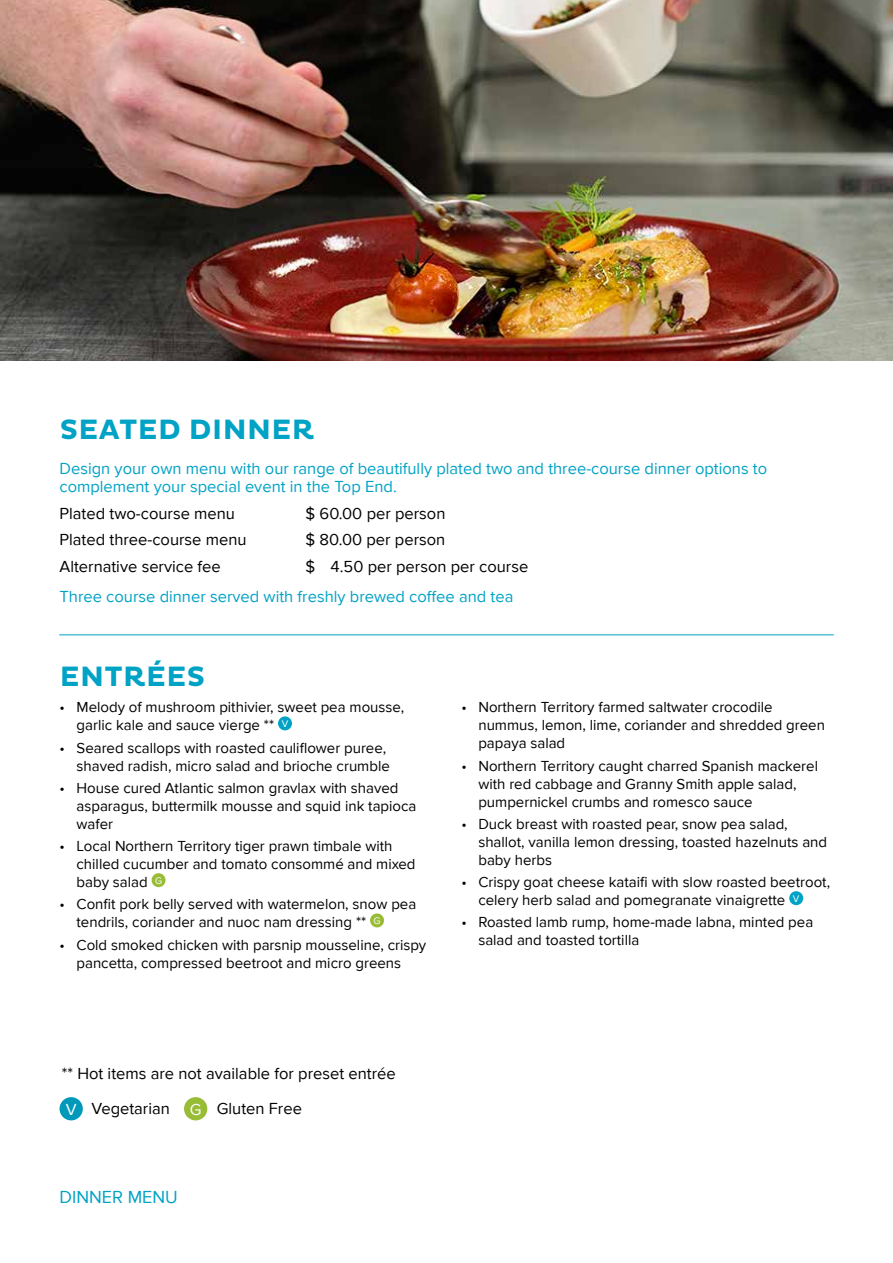
<style>
.page{position:relative;width:893px;height:1263px;background:#fff}
.page>*{position:absolute;margin:0;border:0;box-sizing:border-box;transform-origin:0 0}
.t1{font:700 28.5px "Pluto";letter-spacing:.015em;color:#00a2c5}
.t2{font:18px "Proxima Nova";color:#00a2c5}
.t3{font:16.5px "Proxima Nova";color:#000}
.t4{font:16.5px/18px "Proxima Nova";color:#00a2c5}
.t5{font:15px/18px "Proxima Nova";color:#000}
.s1{color:#fff}
</style>
<div class="page">
<img style="left:0;top:0;width:893px;height:361px">
<div style="left:278px;top:716px;width:14px;height:14px;background:#00a2c5;border-radius:50%"></div>
<div style="left:152px;top:873px;width:14px;height:14px;background:#98bc35;border-radius:50%"></div>
<div style="left:370px;top:913px;width:14px;height:14px;background:#98bc35;border-radius:50%"></div>
<div style="left:789px;top:891px;width:14px;height:14px;background:#00a2c5;border-radius:50%"></div>
<hr style="left:60px;top:634px;width:773px;height:1px;background:#00a2c5">
<div style="left:60px;top:1097px;width:23px;height:23px;background:#0099ba;border-radius:50%"></div>
<div style="left:184px;top:1097px;width:23px;height:23px;background:#98bc35;border-radius:50%"></div>
<h1 class="t1" style="left:60px;top:413px;width:256px">SEATED DINNER</h1>
<p class="t4" style="left:60px;top:460px;width:709px">Design your own menu with our range of beautifully plated two and three-course dinner options to complement your special event in the Top End.</p>
<p class="t3" style="left:60px;top:504px;width:177px">Plated two-course menu</p>
<p class="t3" style="left:306px;top:504px;width:141px">$ 60.00 per person</p>
<p class="t3" style="left:60px;top:530px;width:189px">Plated three-course menu</p>
<p class="t3" style="left:306px;top:530px;width:141px">$ 80.00 per person</p>
<p class="t3" style="left:60px;top:557px;width:163px">Alternative service fee</p>
<p class="t3" style="left:306px;top:557px;width:224px">$ 4.50 per person per course</p>
<p class="t4" style="left:60px;top:588px;width:455px">Three course dinner served with freshly brewed coffee and tea</p>
<h1 class="t1" style="left:60px;top:660px;width:147px">ENTRÉES</h1>
<p class="t5" style="left:77px;top:699px;width:329px;text-indent:-17px">• Melody of mushroom pithivier, sweet pea mousse, garlic kale and sauce vierge ** <sup>V</sup></p>
<p class="t5" style="left:60px;top:739px;width:332px;text-align:right">• Seared scallops with roasted cauliflower puree, shaved radish, micro salad and brioche crumble</p>
<p class="t5" style="left:77px;top:779px;width:341px;text-indent:-17px">• House cured Atlantic salmon gravlax with shaved asparagus, buttermilk mousse and squid ink tapioca wafer</p>
<p class="t5" style="left:77px;top:837px;width:341px;text-indent:-17px">• Local Northern Territory tiger prawn timbale with chilled cucumber and tomato consommé and mixed baby salad <sup>G</sup></p>
<p class="t5" style="left:77px;top:896px;width:341px;text-indent:-17px">• Confit pork belly served with watermelon, snow pea tendrils, coriander and nuoc nam dressing ** <sup>G</sup></p>
<p class="t5" style="left:60px;top:936px;width:368px;text-align:center">• Cold smoked chicken with parsnip mousseline, crispy pancetta, compressed beetroot and micro greens</p>
<p class="t5" style="left:478px;top:699px;width:348px;text-indent:-17px">• Northern Territory farmed saltwater crocodile nummus, lemon, lime, coriander and shredded green papaya salad</p>
<p class="t5" style="left:478px;top:757px;width:341px;text-indent:-17px">• Northern Territory caught charred Spanish mackerel with red cabbage and Granny Smith apple salad, pumpernickel crumbs and romesco sauce</p>
<p class="t5" style="left:478px;top:815px;width:350px;text-indent:-17px">• Duck breast with roasted pear, snow pea salad, shallot, vanilla lemon dressing, toasted hazelnuts and baby herbs</p>
<p class="t5" style="left:478px;top:873px;width:353px;text-indent:-17px">• Crispy goat cheese kataifi with slow roasted beetroot, celery herb salad and pomegranate vinaigrette <sup>V</sup></p>
<p class="t5" style="left:478px;top:914px;width:336px;text-indent:-17px">• Roasted lamb rump, home-made labna, minted pea salad and toasted tortilla</p>
<p class="t3" style="left:62px;top:1064px;width:335px">** Hot items are not available for preset entrée</p>
<p class="t3" style="left:66px;top:1099px;width:238px"><span class="s1">V</span> Vegetarian <span class="s1">G</span> Gluten Free</p>
<p class="t2" style="left:60px;top:1187px;width:120px">DINNER MENU</p>
</div>
